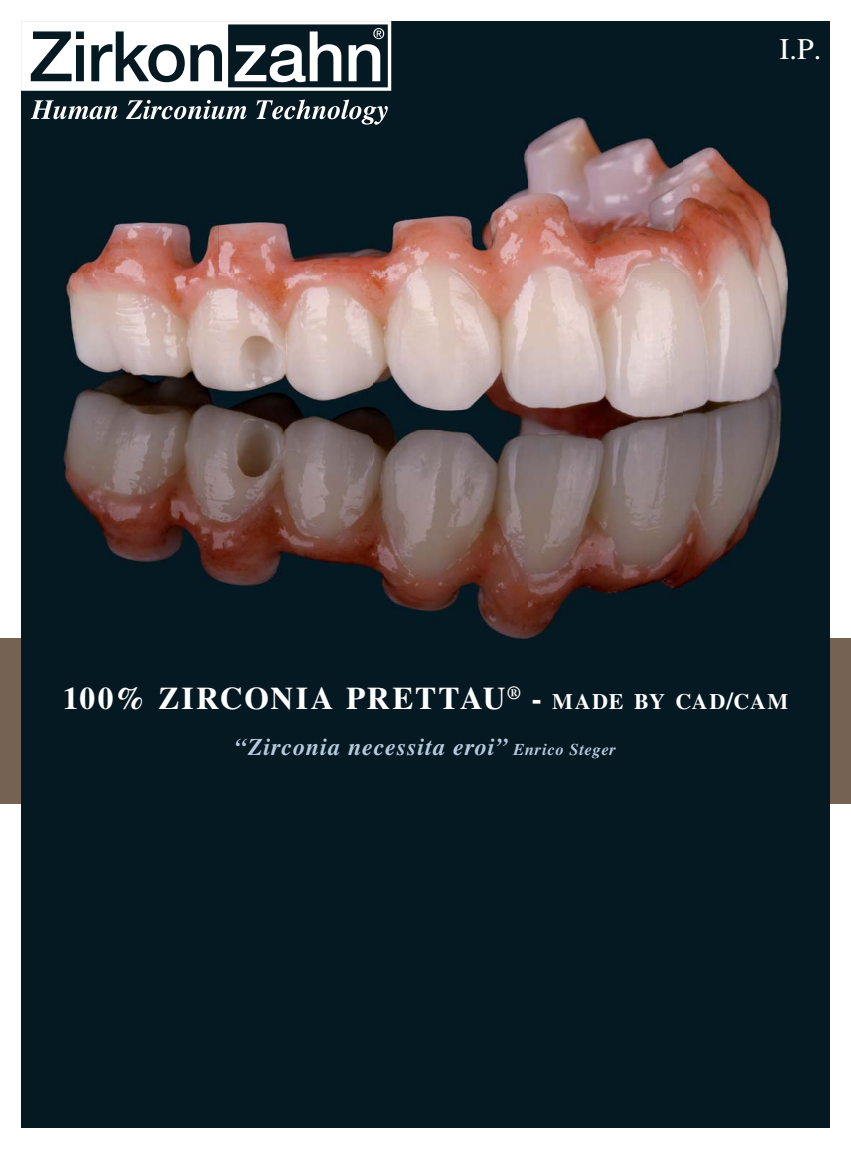
<style>
.page{position:relative;width:851px;height:1149px;background:#fff}
.page>*{position:absolute;margin:0;border:0;box-sizing:border-box;transform-origin:0 0}
.t1{font:700 31.5px "Times";letter-spacing:.055em;color:#fff}
.t2{font:30px "Times";color:#fff}
.t3{font:italic 700 24px "Times";letter-spacing:.04em;color:#b5ccdf}
.s1{font-size:22.05px}
.s2{font-size:24px}
.s3{font-size:16.5px}
</style>
<div class="page">
<div style="left:829px;top:638px;width:21px;height:166px;background:#766253"></div>
<div style="left:0;top:638px;width:21px;height:166px;background:#766253"></div>
<div style="left:21px;top:21px;width:808px;height:1106px;background:#051922"></div>
<svg style="left:31px;top:99px;width:357px;height:21px"></svg>
<svg style="left:21px;top:21px;width:370px;height:70px"></svg>
<div style="left:156px;top:50px;width:21px;height:26px;background:#fff;border-radius:50%"></div>
<img style="left:64px;top:118px;width:723px;height:520px">
<img style="left:104px;top:118px;width:279px;height:7px">
<p class="t2" style="left:779px;top:37px;width:43px">I.P.</p>
<h1 class="t1" style="left:63px;top:686px;width:726px">100% ZIRCONIA PRETTAU<sup>®</sup> - <span class="s1">MADE BY CAD</span><span class="s2">/</span><span class="s1">CAM</span></h1>
<p class="t3" style="left:235px;top:738px;width:382px">“Zirconia necessita eroi” <span class="s3">Enrico Steger</span></p>
</div>
